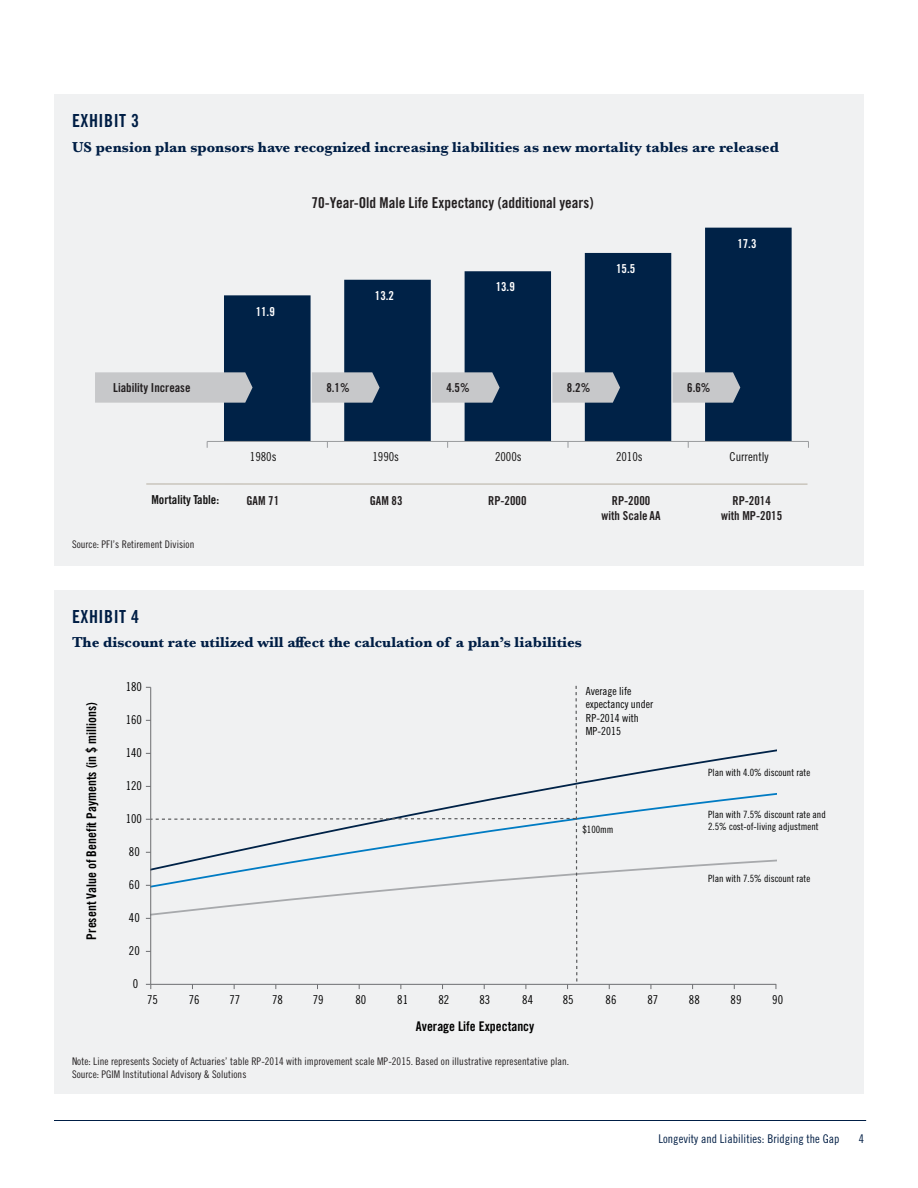
<style>
.page{position:relative;width:918px;height:1188px;background:#fff}
.page>*{position:absolute;margin:0;border:0;box-sizing:border-box;transform-origin:0 0}
.H3_-_exhibit_number{font:18px "Trade Gothic Bold Cond Twenty";letter-spacing:.03em;color:#001e45}
.P_-_Exhibit_Sub{font:700 15px "Baskerville";color:#001e45}
.t1{font:15px "Trade Gothic Bold Cond Twenty";color:#231f20}
.t2{font:13.35px "Trade Gothic Bold Cond Twenty";color:#000}
.t3{font:12.3px/14.9px "Trade Gothic Bold Cond Twenty";color:#231f20;text-align:center}
.t4{font:12.3px "Trade Gothic Cond Eighteen";color:#000}
.t5{font:12.3px "Trade Gothic Cond Eighteen";color:#141313}
.t6{font:12.3px "Trade Gothic Bold Cond Twenty";color:#fff}
.t7{font:12.3px "Trade Gothic Bold Cond Twenty";color:#141313}
.t8{font:12px "Trade Gothic Cond Eighteen";letter-spacing:.005em;color:#001e45}
.t9{font:11.1px/13.4px "Trade Gothic Cond Eighteen";color:#000}
.P_-_Chart_Source{font:10.5px "Trade Gothic Cond Eighteen";letter-spacing:.005em;color:#231f20}
.t10{font:10.05px/12px "Trade Gothic Cond Eighteen";color:#000}
</style>
<div class="page">
<hr style="left:54px;top:1120px;width:812px;height:1px;background:#001e45">
<div style="left:54px;top:94px;width:810px;height:472px;background:#f0f1f2"></div>
<svg style="left:224px;top:228px;width:568px;height:213px;fill:#002247"></svg>
<hr style="left:207px;top:441px;width:601px;height:1px;background:#999b9e">
<svg style="left:95px;top:372px;width:158px;height:31px;background:#c1c3c6"></svg>
<svg style="left:312px;top:372px;width:68px;height:31px;background:#b9bcc1"></svg>
<svg style="left:432px;top:372px;width:68px;height:31px;background:#b9bcc1"></svg>
<svg style="left:552px;top:372px;width:68px;height:31px;background:#bbbec2"></svg>
<svg style="left:673px;top:372px;width:67px;height:31px;background:#bbbec2"></svg>
<hr style="left:146px;top:484px;width:662px;height:1px;background:#b6afa1">
<div style="left:54px;top:590px;width:810px;height:504px;background:#f0f1f2"></div>
<svg style="left:578px;top:766px;width:199px;height:54px"></svg>
<svg style="left:578px;top:859px;width:199px;height:16px"></svg>
<hr style="left:151px;top:984px;width:625px;height:1px;background:#6d6e71">
<svg style="left:146px;top:685px;width:432px;height:304px"></svg>
<h3 class="H3_-_exhibit_number" style="left:72px;top:110px;width:69px">EXHIBIT 3</h3>
<p class="P_-_Exhibit_Sub" style="left:72px;top:137px;width:708px">US pension plan sponsors have recognized increasing liabilities as new mortality tables are released</p>
<p class="t6" style="left:256px;top:304px;width:21px">11.9</p>
<h2 class="t1" style="left:312px;top:194px;width:284px">70-Year-Old Male Life Expectancy (additional years)</h2>
<p class="t6" style="left:375px;top:288px;width:21px">13.2</p>
<p class="t6" style="left:496px;top:279px;width:21px">13.9</p>
<p class="t6" style="left:616px;top:261px;width:21px">15.5</p>
<p class="t3" style="left:113px;top:380px;width:79px">Liability Increase</p>
<p class="t3" style="left:326px;top:380px;width:25px">8.1%</p>
<p class="t3" style="left:446px;top:380px;width:25px">4.5%</p>
<p class="t3" style="left:567px;top:380px;width:25px">8.2%</p>
<p class="t3" style="left:687px;top:380px;width:25px">6.6%</p>
<p class="t6" style="left:737px;top:236px;width:21px">17.3</p>
<p class="t7" style="left:151px;top:492px;width:69px">Mortality Table:</p>
<p class="P_-_Chart_Source" style="left:72px;top:538px;width:124px">Source: PFI’s Retirement Division</p>
<p class="t5" style="left:250px;top:449px;width:28px">1980s</p>
<p class="t5" style="left:372px;top:449px;width:28px">1990s</p>
<p class="t5" style="left:495px;top:449px;width:28px">2000s</p>
<p class="t5" style="left:616px;top:449px;width:28px">2010s</p>
<p class="t5" style="left:730px;top:449px;width:41px">Currently</p>
<p class="t3" style="left:246px;top:493px;width:34px">GAM 71</p>
<p class="t3" style="left:370px;top:493px;width:34px">GAM 83</p>
<p class="t3" style="left:488px;top:493px;width:40px">RP-2000</p>
<p class="t3" style="left:602px;top:493px;width:60px">RP-2000 with Scale AA</p>
<p class="t3" style="left:721px;top:493px;width:62px">RP-2014<br>with MP-2015</p>
<h3 class="H3_-_exhibit_number" style="left:72px;top:605px;width:69px">EXHIBIT 4</h3>
<p class="P_-_Exhibit_Sub" style="left:72px;top:632px;width:512px">The discount rate utilized will affect the calculation of a plan’s liabilities</p>
<p class="t2" style="left:83px;top:940px;width:238px;rotate:-90deg">Present Value of Benefit Payments (in $ millions)</p>
<p class="t4" style="left:126px;top:679px;width:18px">180</p>
<p class="t4" style="left:126px;top:712px;width:18px">160</p>
<p class="t4" style="left:126px;top:745px;width:18px">140</p>
<p class="t4" style="left:126px;top:778px;width:18px">120</p>
<p class="t4" style="left:126px;top:811px;width:18px">100</p>
<p class="t4" style="left:129px;top:844px;width:12px">80</p>
<p class="t4" style="left:129px;top:877px;width:12px">60</p>
<p class="t4" style="left:129px;top:910px;width:12px">40</p>
<p class="t4" style="left:129px;top:943px;width:12px">20</p>
<p class="t4" style="left:133px;top:976px;width:7px">0</p>
<p class="t9" style="left:586px;top:684px;width:69px">Average life expectancy under<br>RP-2014 with<br>MP-2015</p>
<p class="t10" style="left:582px;top:823px;width:33px">$100mm</p>
<p class="t10" style="left:708px;top:766px;width:104px">Plan with 4.0% discount rate</p>
<p class="t10" style="left:708px;top:809px;width:119px">Plan with 7.5% discount rate and<br>2.5% cost-of-living adjustment</p>
<p class="t10" style="left:708px;top:872px;width:104px">Plan with 7.5% discount rate</p>
<p class="t4" style="left:147px;top:992px;width:12px">75</p>
<p class="t4" style="left:189px;top:992px;width:12px">76</p>
<p class="t4" style="left:229px;top:992px;width:12px">77</p>
<p class="t4" style="left:272px;top:992px;width:12px">78</p>
<p class="t4" style="left:313px;top:992px;width:12px">79</p>
<p class="t4" style="left:356px;top:992px;width:12px">80</p>
<p class="t4" style="left:397px;top:992px;width:12px">81</p>
<p class="t4" style="left:438px;top:992px;width:12px">82</p>
<p class="t4" style="left:479px;top:992px;width:12px">83</p>
<p class="t4" style="left:522px;top:992px;width:12px">84</p>
<p class="t4" style="left:563px;top:992px;width:12px">85</p>
<p class="t4" style="left:606px;top:992px;width:12px">86</p>
<p class="t4" style="left:647px;top:992px;width:12px">87</p>
<p class="t4" style="left:689px;top:992px;width:12px">88</p>
<p class="t4" style="left:731px;top:992px;width:12px">89</p>
<p class="t4" style="left:772px;top:992px;width:12px">90</p>
<p class="t2" style="left:416px;top:1018px;width:120px">Average Life Expectancy</p>
<p class="P_-_Chart_Source" style="left:72px;top:1055px;width:499px">Note: Line represents Society of Actuaries’ table RP-2014 with improvement scale MP-2015. Based on illustrative representative plan.</p>
<p class="P_-_Chart_Source" style="left:72px;top:1068px;width:176px">Source: PGIM Institutional Advisory &amp; Solutions</p>
<p class="t8" style="left:658px;top:1132px;width:183px">Longevity and Liabilities: Bridging the Gap</p>
<p class="t8" style="left:859px;top:1132px;width:7px">4</p>
</div>
